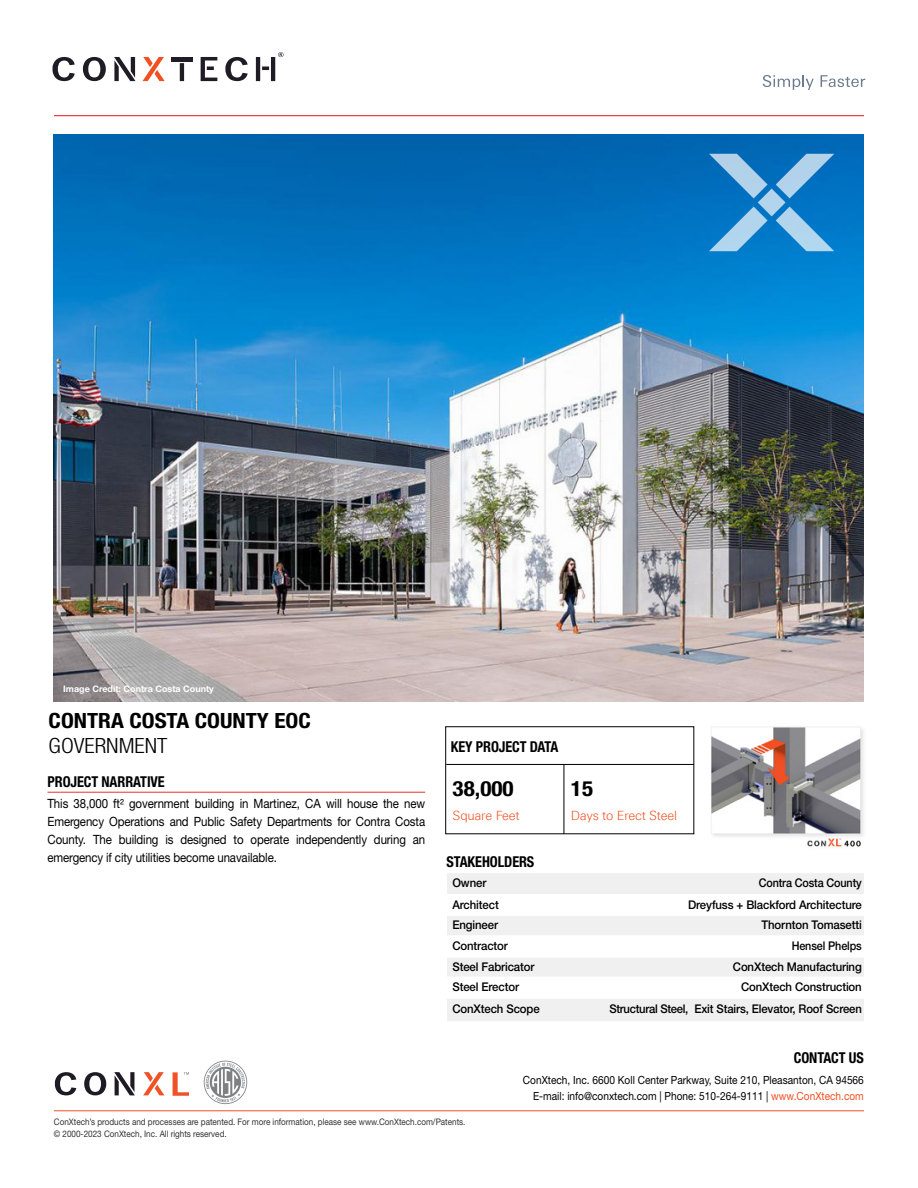
<style>
.page{position:relative;width:918px;height:1188px;background:#fff}
.page>*{position:absolute;margin:0;border:0;box-sizing:border-box;transform-origin:0 0}
.t1{font:700 condensed 21px "Helvetica Neue LT Std";color:#000;scale:1.1 1}
.t2{font:300 condensed 21px "Helvetica Neue LT Std";color:#000;scale:1.1 1}
.t3{font:700 condensed 15px "Helvetica Neue LT Std";letter-spacing:-.005em;color:#000;scale:.95 1}
.t4{font:12.75px/18px "Helvetica Neue LT Std";letter-spacing:-.01em;color:#000;text-align:justify;scale:.9 1}
.t5{font:300 12.75px "Linotype Univers 330";letter-spacing:-.01em;color:#f05023}
.t6{font:500 12px "Helvetica Neue LT Std";letter-spacing:-.01em;color:#000;scale:.95 1}
.t7{font:500 12px "Helvetica Neue LT Std";letter-spacing:-.01em;color:#000;scale:.94 1}
.t8{font:500 12px "Helvetica Neue LT Std";letter-spacing:-.01em;color:#000;scale:.9 1}
.t9{font:11.25px/16.5px "Helvetica Neue LT Std";color:#000;text-align:right;scale:.9 1}
.t10{font:9px "Helvetica Neue LT Std";color:#323232;scale:.9 1}
.t11{font:700 9px "Helvetica Neue LT Std";color:#fff}
.s1{color:#f05023}
</style>
<div class="page">
<hr style="left:54px;top:1110px;width:810px;height:1px;background:#f05023">
<svg style="left:203px;top:1061px;width:45px;height:43px"></svg>
<svg style="left:55px;top:1072px;width:21px;height:23px"></svg>
<svg style="left:84px;top:1072px;width:22px;height:23px"></svg>
<svg style="left:114px;top:1072px;width:21px;height:23px"></svg>
<svg style="left:143px;top:1072px;width:21px;height:23px"></svg>
<svg style="left:173px;top:1072px;width:16px;height:23px"></svg>
<svg style="left:763px;top:75px;width:51px;height:15px"></svg>
<svg style="left:821px;top:75px;width:44px;height:12px"></svg>
<svg style="left:52px;top:57px;width:23px;height:24px"></svg>
<svg style="left:83px;top:57px;width:23px;height:24px"></svg>
<svg style="left:114px;top:57px;width:22px;height:24px"></svg>
<hr style="left:171px;top:57px;width:22px;height:4px;background:#1f1c25">
<svg style="left:225px;top:57px;width:23px;height:24px"></svg>
<svg style="left:143px;top:57px;width:22px;height:24px"></svg>
<hr style="left:180px;top:63px;width:4px;height:18px;background:#1f1c25">
<svg style="left:201px;top:57px;width:16px;height:24px"></svg>
<svg style="left:256px;top:52px;width:28px;height:29px"></svg>
<img style="left:711px;top:726px;width:153px;height:121px">
<hr style="left:54px;top:115px;width:810px;height:1px;background:#e5322d">
<img style="left:54px;top:135px;width:810px;height:567px">
<svg style="left:447px;top:873px;width:417px;height:148px;fill:#f0f0f0"></svg>
<hr style="left:48px;top:792px;width:377px;height:1px;background:#e5322d">
<svg style="left:709px;top:154px;width:125px;height:97px;background:#4396d1"></svg>
<hr style="left:564px;top:764px;width:1px;height:70px;background:#000">
<hr style="left:446px;top:764px;width:248px;height:1px;background:#000">
<p class="t11" style="left:63px;top:683px;width:152px">Image Credit: Contra Costa County</p>
<h1 class="t1" style="left:49px;top:708px;width:240px">CONTRA COSTA COUNTY EOC</h1>
<h1 class="t2" style="left:49px;top:734px;width:110px">GOVERNMENT</h1>
<p class="t3" style="left:451px;top:738px;width:115px">KEY PROJECT DATA</p>
<p class="t3" style="left:48px;top:773px;width:125px">PROJECT NARRATIVE</p>
<p class="t4" style="left:48px;top:794px;width:421px">This 38,000 ft² government building in Martinez, CA will house the new Emergency Operations and Public Safety Departments for Contra Costa County. The building is designed to operate independently during an emergency if city utilities become unavailable.</p>
<h1 class="t1" style="left:453px;top:776px;width:57px">38,000</h1>
<p class="t5" style="left:453px;top:808px;width:69px">Square Feet</p>
<h1 class="t1" style="left:571px;top:776px;width:22px">15</h1>
<p class="t5" style="left:571px;top:808px;width:108px">Days to Erect Steel</p>
<p class="t3" style="left:446px;top:852px;width:94px">STAKEHOLDERS</p>
<p class="t6" style="left:452px;top:876px;width:37px">Owner</p>
<p class="t8" style="left:759px;top:876px;width:116px">Contra Costa County</p>
<p class="t6" style="left:452px;top:897px;width:50px">Architect</p>
<p class="t6" style="left:688px;top:897px;width:184px">Dreyfuss + Blackford Architecture</p>
<p class="t6" style="left:452px;top:918px;width:50px">Engineer</p>
<p class="t6" style="left:762px;top:918px;width:107px">Thornton Tomasetti</p>
<p class="t6" style="left:452px;top:939px;width:60px">Contractor</p>
<p class="t8" style="left:792px;top:939px;width:79px">Hensel Phelps</p>
<p class="t6" style="left:452px;top:959px;width:88px">Steel Fabricator</p>
<p class="t6" style="left:733px;top:959px;width:137px">ConXtech Manufacturing</p>
<p class="t6" style="left:452px;top:980px;width:72px">Steel Erector</p>
<p class="t6" style="left:741px;top:980px;width:129px">ConXtech Construction</p>
<p class="t6" style="left:452px;top:1002px;width:94px">ConXtech Scope</p>
<p class="t7" style="left:609px;top:1002px;width:270px">Structural Steel, Exit Stairs, Elevator, Roof Screen</p>
<p class="t3" style="left:794px;top:1048px;width:75px">CONTACT US</p>
<p class="t9" style="left:523px;top:1071px;width:380px">ConXtech, Inc. 6600 Koll Center Parkway, Suite 210, Pleasanton, CA 94566<br>E-mail: info@conxtech.com | Phone: 510-264-9111 | <span class="s1">www.ConXtech.com</span></p>
<p class="t10" style="left:54px;top:1116px;width:459px">ConXtech’s products and processes are patented. For more information, please see www.ConXtech.com/Patents.</p>
<p class="t10" style="left:54px;top:1129px;width:194px">© 2000-2023 ConXtech, Inc. All rights reserved.</p>
</div>
